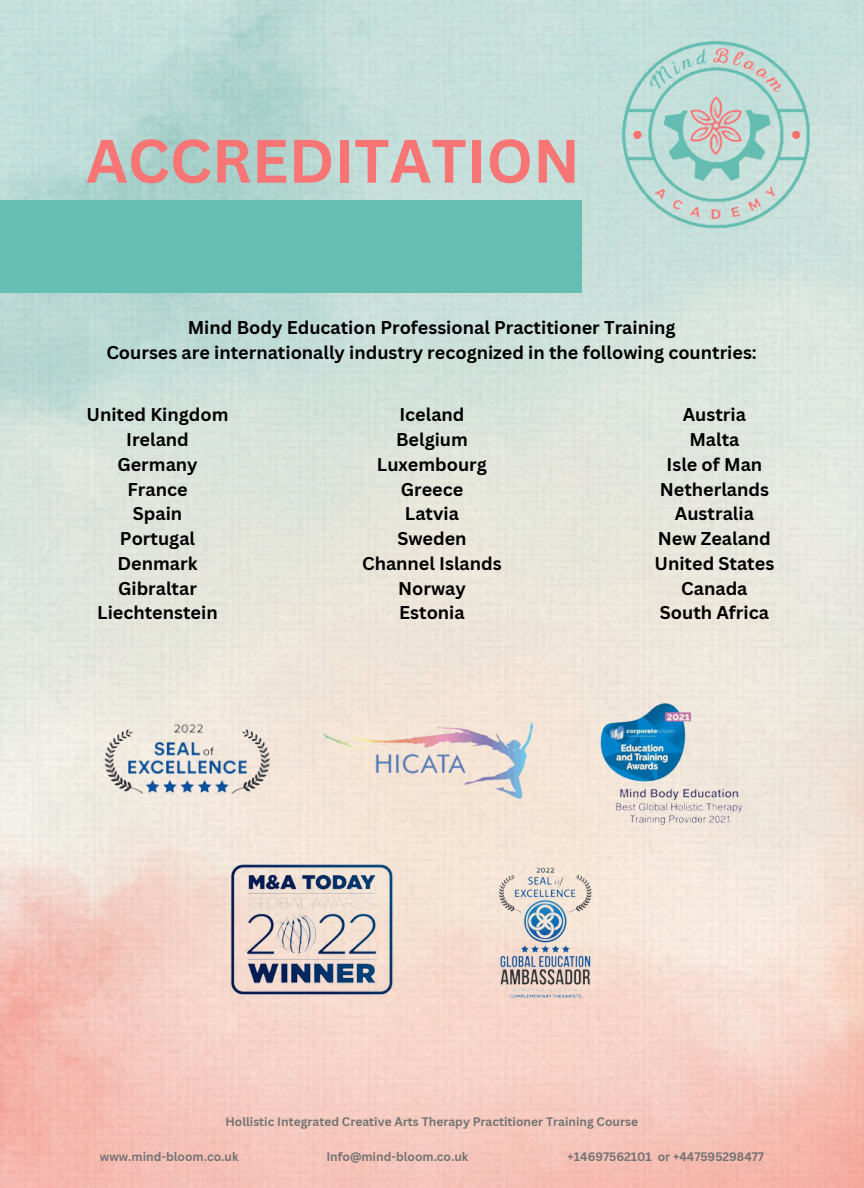
<style>
.page{position:relative;width:864px;height:1188px;background:#fff}
.page>*{position:absolute;margin:0;border:0;box-sizing:border-box;transform-origin:0 0}
.t1{font:700 60px "Canva Sans";color:#f77575}
.t2{font:700 18px/24.8px "Canva Sans";color:#000;text-align:center}
.t3{font:700 12px "Canva Sans";color:#737373}
</style>
<div class="page">
<img style="left:612px;top:34px;width:205px;height:202px">
<div style="left:0;top:200px;width:582px;height:93px;background:#67beb2"></div>
<img style="left:98px;top:699px;width:180px;height:112px">
<img style="left:324px;top:711px;width:216px;height:89px">
<img style="left:586px;top:699px;width:167px;height:136px">
<img style="left:219px;top:862px;width:179px;height:138px">
<img style="left:465px;top:862px;width:150px;height:146px">
<p class="t1" style="left:86px;top:119px;width:496px">ACCREDITATION</p>
<h1 class="t2" style="left:106px;top:315px;width:652px">Mind Body Education Professional Practitioner Training<br>Courses are internationally industry recognized in the following countries:</h1>
<h2 class="t2" style="left:86px;top:402px;width:144px">United Kingdom<br>Ireland<br>Germany<br>France<br>Spain<br>Portugal<br>Denmark<br>Gibraltar<br>Liechtenstein</h2>
<h2 class="t2" style="left:362px;top:402px;width:141px">Iceland<br>Belgium<br>Luxembourg<br>Greece<br>Latvia<br>Sweden<br>Channel Islands<br>Norway<br>Estonia</h2>
<h2 class="t2" style="left:654px;top:402px;width:121px">Austria<br>Malta<br>Isle of Man<br>Netherlands<br>Australia<br>New Zealand<br>United States<br>Canada<br>South Africa</h2>
<h2 class="t3" style="left:225px;top:1113px;width:414px">Hollistic Integrated Creative Arts Therapy Practitioner Training Course</h2>
<p class="t3" style="left:100px;top:1148px;width:140px">www.mind-bloom.co.uk</p>
<p class="t3" style="left:326px;top:1148px;width:144px">Info@mind-bloom.co.uk</p>
<p class="t3" style="left:568px;top:1148px;width:198px">+14697562101 or +447595298477</p>
</div>
